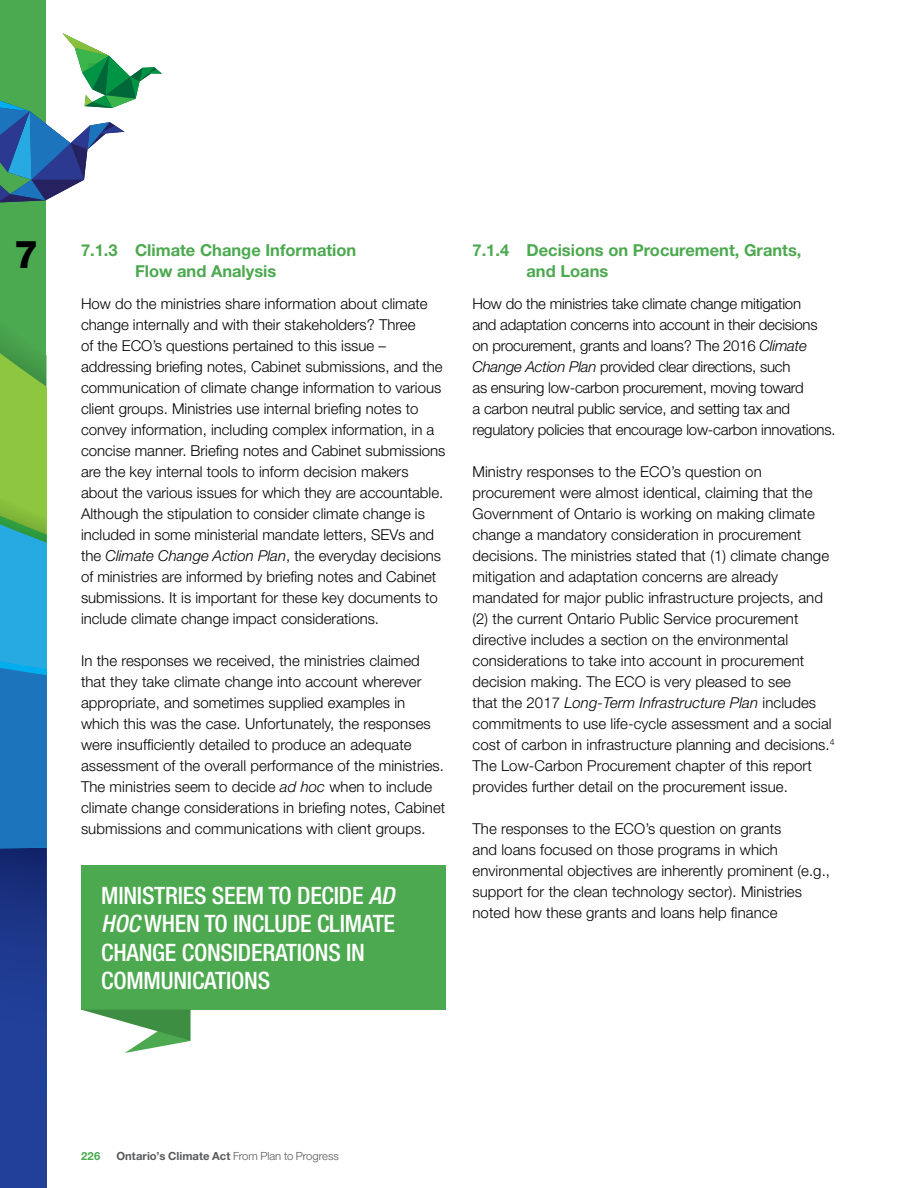
<style>
.page{position:relative;width:918px;height:1188px;background:#fff}
.page>*{position:absolute;margin:0;border:0;box-sizing:border-box;transform-origin:0 0}
.t1{font:800 38.4px "Helvetica Neue";color:#000}
.t2{font:500 condensed 24px/28.5px "Helvetica Neue";letter-spacing:-.01em;color:#fff}
.t3{font:700 16.5px/21px "Helvetica Neue";color:#4ca94f}
.t4{font:300 15px/21px "Helvetica Neue";letter-spacing:.005em;color:#000}
.t5{font:300 15px/21px "Helvetica Neue";letter-spacing:-.015em;color:#000}
.t6{font:700 11.25px "Helvetica Neue";letter-spacing:.005em;color:#58595b}
.t7{font:700 11.25px "Helvetica Neue";color:#4ca94f}
.s1{font-style:italic}
.s2{font-weight:300}
</style>
<div class="page">
<div style="left:81px;top:865px;width:365px;height:145px;background:#4ca94f"></div>
<svg style="left:82px;top:1010px;width:108px;height:43px"></svg>
<div style="left:0;top:0;width:46px;height:1188px;background:#4ba94f"></div>
<svg style="left:0;top:338px;width:46px;height:850px;background:#347694"></svg>
<img style="left:43px;top:1058px;width:3px;height:42px">
<svg style="left:0;top:33px;width:162px;height:169px"></svg>
<img style="left:63px;top:33px;width:46px;height:23px">
<h1 class="t1" style="left:14px;top:232px;width:26px">7</h1>
<p class="t3" style="left:135px;top:239px;width:223px;text-indent:-54px">7.1.3 Climate Change Information<br>Flow and Analysis</p>
<p class="t4" style="left:81px;top:293px;width:366px">How do the ministries share information about climate change internally and with their stakeholders? Three<br>of the ECO’s questions pertained to this issue – addressing briefing notes, Cabinet submissions, and the communication of climate change information to various client groups. Ministries use internal briefing notes to convey information, including complex information, in a concise manner. Briefing notes and Cabinet submissions are the key internal tools to inform decision makers about the various issues for which they are accountable.<br>Although the stipulation to consider climate change is included in some ministerial mandate letters, SEVs and the <span class="s1">Climate Change Action Plan</span>, the everyday decisions of ministries are informed by briefing notes and Cabinet submissions. It is important for these key documents to include climate change impact considerations.</p>
<p class="t4" style="left:81px;top:650px;width:366px">In the responses we received, the ministries claimed that they take climate change into account wherever appropriate, and sometimes supplied examples in which this was the case. Unfortunately, the responses were insufficiently detailed to produce an adequate assessment of the overall performance of the ministries.<br>The ministries seem to decide <span class="s1">ad hoc</span> when to include climate change considerations in briefing notes, Cabinet submissions and communications with client groups.</p>
<h2 class="t2" style="left:101px;top:881px;width:300px">MINISTRIES SEEM TO DECIDE <span class="s1">AD<br>HOC</span> WHEN TO INCLUDE CLIMATE<br>CHANGE CONSIDERATIONS IN<br>COMMUNICATIONS</h2>
<p class="t3" style="left:527px;top:239px;width:277px;text-indent:-54px">7.1.4 Decisions on Procurement, Grants, and Loans</p>
<p class="t5" style="left:472px;top:293px;width:365px">How do the ministries take climate change mitigation<br>and adaptation concerns into account in their decisions on procurement, grants and loans? The 2016 <span class="s1">Climate Change Action Plan</span> provided clear directions, such<br>as ensuring low-carbon procurement, moving toward<br>a carbon neutral public service, and setting tax and regulatory policies that encourage low-carbon innovations.</p>
<p class="t4" style="left:472px;top:461px;width:364px">Ministry responses to the ECO’s question on procurement were almost identical, claiming that the Government of Ontario is working on making climate change a mandatory consideration in procurement decisions. The ministries stated that (1) climate change mitigation and adaptation concerns are already mandated for major public infrastructure projects, and (2) the current Ontario Public Service procurement directive includes a section on the environmental considerations to take into account in procurement decision making. The ECO is very pleased to see<br>that the 2017 <span class="s1">Long-Term Infrastructure Plan</span> includes commitments to use life-cycle assessment and a social cost of carbon in infrastructure planning and decisions.<sup>4<br></sup>The Low-Carbon Procurement chapter of this report provides further detail on the procurement issue.</p>
<p class="t4" style="left:472px;top:818px;width:359px">The responses to the ECO’s question on grants<br>and loans focused on those programs in which environmental objectives are inherently prominent (e.g., support for the clean technology sector). Ministries noted how these grants and loans help finance</p>
<p class="t7" style="left:81px;top:1149px;width:21px">226</p>
<p class="t6" style="left:116px;top:1149px;width:224px">Ontario’s Climate Act <span class="s2">From Plan to Progress</span></p>
</div>
